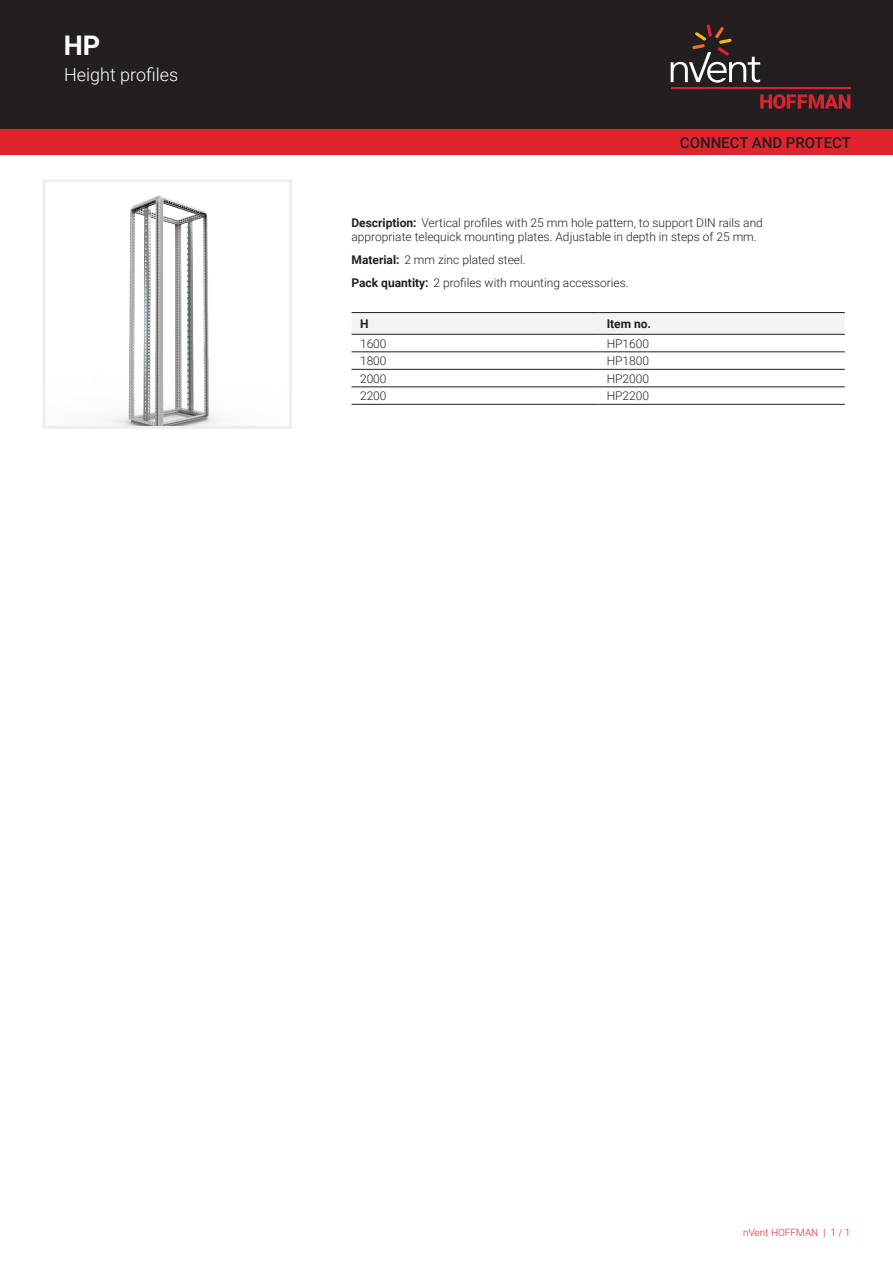
<style>
.page{position:relative;width:893px;height:1263px;background:#fff}
.page>*{position:absolute;margin:0;border:0;box-sizing:border-box;transform-origin:0 0}
.t1{font:700 27px "Roboto";color:#fff}
.t2{font:300 18px "Roboto";color:#fff}
.t3{font:500 15px "Roboto";color:#231f20}
.t4{font:300 12px/14.4px "Roboto";color:#231f20}
.t5{font:700 12px "Roboto";color:#231f20}
.t6{font:300 10.05px "Roboto";color:#de252e}
.s1{font-weight:700}
</style>
<div class="page">
<div style="left:0;top:0;width:893px;height:129px;background:#231f20"></div>
<svg style="left:760px;top:94px;width:90px;height:15px"></svg>
<hr style="left:671px;top:88px;width:179px;height:1px;background:#db2230">
<svg style="left:671px;top:24px;width:89px;height:59px"></svg>
<div style="left:0;top:129px;width:893px;height:26px;background:#de252e"></div>
<svg style="left:351px;top:313px;width:494px;height:21px"></svg>
<hr style="left:351px;top:312px;width:247px;height:1px;background:#231f20">
<hr style="left:598px;top:312px;width:247px;height:1px;background:#231f20">
<hr style="left:351px;top:352px;width:247px;height:1px;background:#231f20">
<hr style="left:598px;top:352px;width:247px;height:1px;background:#231f20">
<hr style="left:351px;top:369px;width:247px;height:1px;background:#231f20">
<hr style="left:598px;top:369px;width:247px;height:1px;background:#231f20">
<hr style="left:351px;top:387px;width:247px;height:1px;background:#231f20">
<hr style="left:598px;top:387px;width:247px;height:1px;background:#231f20">
<hr style="left:351px;top:404px;width:247px;height:1px;background:#231f20">
<hr style="left:598px;top:404px;width:247px;height:1px;background:#231f20">
<hr style="left:351px;top:334px;width:247px;height:1px;background:#231f20">
<hr style="left:598px;top:334px;width:247px;height:1px;background:#231f20">
<img style="left:104px;top:196px;width:113px;height:229px">
<div style="left:43px;top:179px;width:249px;height:250px;border:3px solid #eeeeef"></div>
<h1 class="t1" style="left:64px;top:26px;width:38px">HP</h1>
<h2 class="t2" style="left:64px;top:62px;width:116px">Height profiles</h2>
<p class="t3" style="left:680px;top:132px;width:173px">CONNECT AND PROTECT</p>
<p class="t4" style="left:351px;top:215px;width:413px"><span class="s1">Description:</span> Vertical profiles with 25 mm hole pattern, to support DIN rails and appropriate telequick mounting plates. Adjustable in depth in steps of 25 mm.</p>
<p class="t4" style="left:351px;top:248px;width:279px;line-height:23px"><span class="s1">Material:</span> 2 mm zinc plated steel.<br><span class="s1">Pack quantity:</span> 2 profiles with mounting accessories.</p>
<p class="t5" style="left:360px;top:315px;width:10px">H</p>
<p class="t5" style="left:607px;top:315px;width:46px">Item no.</p>
<p class="t4" style="left:360px;top:336px;width:28px">1600</p>
<p class="t4" style="left:607px;top:336px;width:44px">HP1600</p>
<p class="t4" style="left:360px;top:353px;width:28px">1800</p>
<p class="t4" style="left:607px;top:353px;width:44px">HP1800</p>
<p class="t4" style="left:360px;top:371px;width:28px">2000</p>
<p class="t4" style="left:607px;top:371px;width:44px">HP2000</p>
<p class="t4" style="left:360px;top:388px;width:28px">2200</p>
<p class="t4" style="left:607px;top:388px;width:44px">HP2200</p>
<p class="t6" style="left:743px;top:1226px;width:109px">nVent HOFFMAN | 1 / 1</p>
</div>
